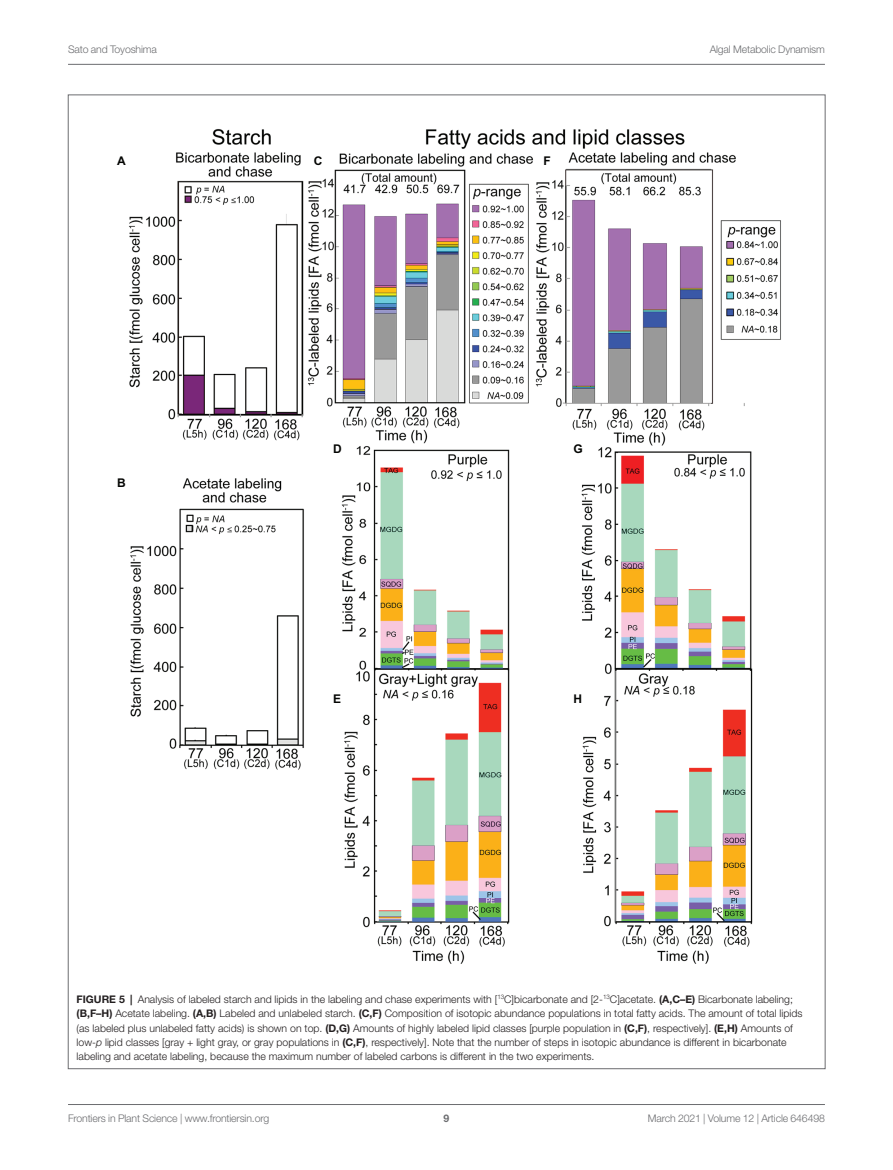
<style>
.page{position:relative;width:893px;height:1170px;background:#fff}
.page>*{position:absolute;margin:0;border:0;box-sizing:border-box;transform-origin:0 0}
.t1{font:700 12px "Arial";color:#040503}
.FIG_LEG{font:300 10.5px/14.2px "Helvetica Neue LT Std";color:#231f20}
.t2{font:300 10.5px "Helvetica Neue LT Std";letter-spacing:-.015em;color:#6c6d70}
.t3{font:700 10.5px "Helvetica Neue LT Std";color:#6c6d70}
.s1{font-weight:700}
.s2{font-style:italic}
</style>
<div class="page">
<hr style="left:68px;top:64px;width:757px;height:1px;background:#6c6d70">
<hr style="left:68px;top:1104px;width:757px;height:1px;background:#6c6d70">
<img style="left:129px;top:129px;width:652px;height:835px">
<p class="t2" style="left:68px;top:42px;width:90px">Sato and Toyoshima</p>
<p class="t2" style="left:710px;top:42px;width:117px">Algal Metabolic Dynamism</p>
<p class="t1" style="left:117px;top:152px;width:10px">A</p>
<p class="t1" style="left:117px;top:474px;width:10px">B</p>
<p class="t1" style="left:314px;top:152px;width:10px">C</p>
<p class="t1" style="left:543px;top:152px;width:9px">F</p>
<p class="t1" style="left:333px;top:440px;width:10px">D</p>
<p class="t1" style="left:574px;top:440px;width:11px">G</p>
<p class="t1" style="left:333px;top:690px;width:10px">E</p>
<p class="t1" style="left:574px;top:690px;width:10px">H</p>
<p class="FIG_LEG" style="left:77px;top:992px;width:727px"><span class="s1">FIGURE 5 |</span> Analysis of labeled starch and lipids in the labeling and chase experiments with [<sup>13</sup>C]bicarbonate and [2-<sup>13</sup>C]acetate. <span class="s1">(A,C–E)</span> Bicarbonate labeling; <span class="s1">(B,F–H)</span> Acetate labeling. <span class="s1">(A,B)</span> Labeled and unlabeled starch. <span class="s1">(C,F)</span> Composition of isotopic abundance populations in total fatty acids. The amount of total lipids (as labeled plus unlabeled fatty acids) is shown on top. <span class="s1">(D,G)</span> Amounts of highly labeled lipid classes [purple population in <span class="s1">(C,F)</span>, respectively]. <span class="s1">(E,H)</span> Amounts of low-<span class="s2">p</span> lipid classes [gray + light gray, or gray populations in <span class="s1">(C,F)</span>, respectively]. Note that the number of steps in isotopic abundance is different in bicarbonate labeling and acetate labeling, because the maximum number of labeled carbons is different in the two experiments.</p>
<p class="t2" style="left:68px;top:1111px;width:203px">Frontiers in Plant Science | www.frontiersin.org</p>
<p class="t3" style="left:444px;top:1111px;width:7px">9</p>
<p class="t2" style="left:648px;top:1111px;width:178px">March 2021 | Volume 12 | Article 646498</p>
</div>
